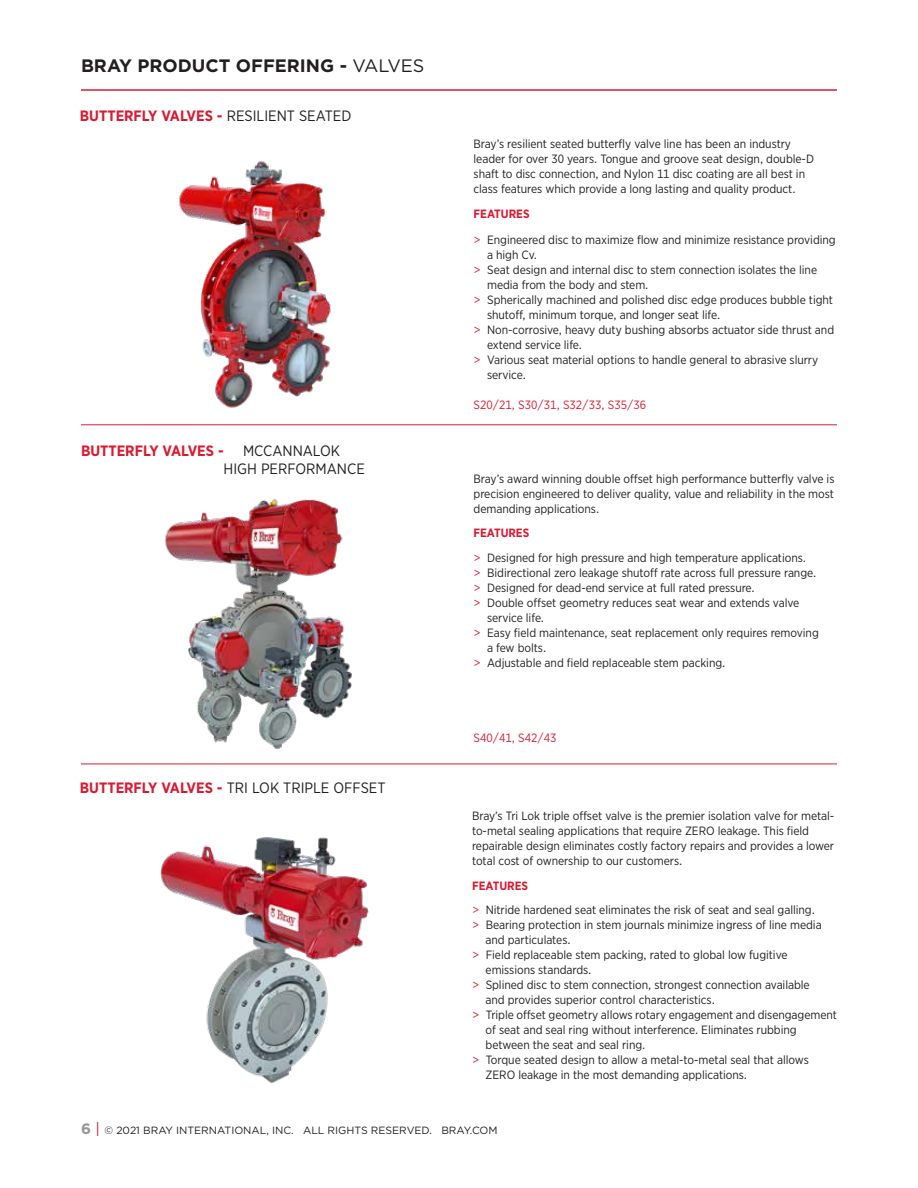
<style>
.page{position:relative;width:918px;height:1188px;background:#fff}
.page>*{position:absolute;margin:0;border:0;box-sizing:border-box;transform-origin:0 0}
.t1{font:700 18px "Gotham";color:#231f20}
.t2{font:15px/18px "Gotham Narrow";color:#231f20;text-align:center}
.t3{font:700 15px "Gotham Narrow";color:#da1a32}
.t4{font:12px/15px "Gotham Narrow";letter-spacing:-.005em;color:#231f20}
.t5{font:12px "Gotham Narrow";color:#da1a32}
.t6{font:10.5px "Gotham";color:#231f20}
.s1{font-weight:400}
.s2{font-weight:400;color:#231f20}
.s3{font-weight:700;color:#da1a32}
.s4{font-family:"Gotham";color:#da1a32}
.s5{font-weight:700;font-size:15px;color:#949698}
.s6{font-size:15px;color:#da1a32}
</style>
<div class="page">
<img style="left:160px;top:837px;width:209px;height:246px">
<img style="left:165px;top:498px;width:187px;height:251px">
<img style="left:179px;top:161px;width:152px;height:247px">
<hr style="left:81px;top:89px;width:756px;height:2px;background:#da1a32">
<hr style="left:81px;top:424px;width:756px;height:1px;background:#da1a32">
<hr style="left:81px;top:764px;width:756px;height:1px;background:#da1a32">
<h1 class="t1" style="left:81px;top:54px;width:345px">BRAY PRODUCT OFFERING - <span class="s1">VALVES</span></h1>
<p class="t3" style="left:80px;top:106px;width:273px">BUTTERFLY VALVES - <span class="s2">RESILIENT SEATED</span></p>
<p class="t3" style="left:81px;top:441px;width:144px">BUTTERFLY VALVES -</p>
<p class="t2" style="left:224px;top:441px;width:143px">MCCANNALOK<br>HIGH PERFORMANCE</p>
<p class="t2" style="left:80px;top:779px;width:307px"><span class="s3">BUTTERFLY VALVES -</span> TRI LOK TRIPLE OFFSET</p>
<p class="t4" style="left:474px;top:136px;width:342px">Bray’s resilient seated butterfly valve line has been an industry leader for over 30 years. Tongue and groove seat design, double-D shaft to disc connection, and Nylon 11 disc coating are all best in class features which provide a long lasting and quality product.</p>
<p class="t4" style="left:474px;top:201px;width:364px;line-height:25.5px"><span class="s3">FEATURES<br></span><span class="s4">&gt;</span> Engineered disc to maximize flow and minimize resistance providing</p>
<p class="t4" style="left:487px;top:247px;width:52px">a high Cv.</p>
<p class="t4" style="left:474px;top:262px;width:345px"><span class="s4">&gt;</span> Seat design and internal disc to stem connection isolates the line</p>
<p class="t4" style="left:487px;top:277px;width:163px">media from the body and stem.</p>
<p class="t4" style="left:474px;top:292px;width:361px"><span class="s4">&gt;</span> Spherically machined and polished disc edge produces bubble tight</p>
<p class="t4" style="left:487px;top:307px;width:235px">shutoff, minimum torque, and longer seat life.</p>
<p class="t4" style="left:474px;top:322px;width:362px"><span class="s4">&gt;</span> Non-corrosive, heavy duty bushing absorbs actuator side thrust and</p>
<p class="t4" style="left:487px;top:337px;width:97px">extend service life.</p>
<p class="t4" style="left:474px;top:352px;width:346px"><span class="s4">&gt;</span> Various seat material options to handle general to abrasive slurry</p>
<p class="t4" style="left:487px;top:367px;width:40px">service.</p>
<p class="t5" style="left:474px;top:397px;width:174px">S20/21, S30/31, S32/33, S35/36</p>
<p class="t4" style="left:474px;top:471px;width:362px;text-align:justify">Bray’s award winning double offset high performance butterfly valve is precision engineered to deliver quality, value and reliability in the most demanding applications.</p>
<p class="t4" style="left:474px;top:519px;width:334px;line-height:25.5px"><span class="s3">FEATURES<br></span><span class="s4">&gt;</span> Designed for high pressure and high temperature applications.</p>
<p class="t4" style="left:474px;top:565px;width:344px"><span class="s4">&gt;</span> Bidirectional zero leakage shutoff rate across full pressure range.</p>
<p class="t4" style="left:474px;top:580px;width:283px"><span class="s4">&gt;</span> Designed for dead-end service at full rated pressure.</p>
<p class="t4" style="left:474px;top:595px;width:327px"><span class="s4">&gt;</span> Double offset geometry reduces seat wear and extends valve</p>
<p class="t4" style="left:487px;top:610px;width:59px">service life.</p>
<p class="t4" style="left:474px;top:625px;width:347px"><span class="s4">&gt;</span> Easy field maintenance, seat replacement only requires removing</p>
<p class="t4" style="left:487px;top:640px;width:61px">a few bolts.</p>
<p class="t4" style="left:474px;top:655px;width:253px"><span class="s4">&gt;</span> Adjustable and field replaceable stem packing.</p>
<p class="t5" style="left:474px;top:730px;width:85px">S40/41, S42/43</p>
<p class="t4" style="left:472px;top:808px;width:364px">Bray’s Tri Lok triple offset valve is the premier isolation valve for metal&shy;to-metal sealing applications that require ZERO leakage. This field repairable design eliminates costly factory repairs and provides a lower total cost of ownership to our customers.</p>
<p class="t4" style="left:472px;top:874px;width:344px;line-height:24px"><span class="s3">FEATURES<br></span><span class="s4">&gt;</span> Nitride hardened seat eliminates the risk of seat and seal galling.</p>
<p class="t4" style="left:472px;top:917px;width:351px"><span class="s4">&gt;</span> Bearing protection in stem journals minimize ingress of line media</p>
<p class="t4" style="left:486px;top:932px;width:86px">and particulates.</p>
<p class="t4" style="left:472px;top:947px;width:317px"><span class="s4">&gt;</span> Field replaceable stem packing, rated to global low fugitive</p>
<p class="t4" style="left:486px;top:962px;width:107px">emissions standards.</p>
<p class="t4" style="left:472px;top:977px;width:339px"><span class="s4">&gt;</span> Splined disc to stem connection, strongest connection available</p>
<p class="t4" style="left:486px;top:992px;width:231px">and provides superior control characteristics.</p>
<p class="t4" style="left:472px;top:1007px;width:366px"><span class="s4">&gt;</span> Triple offset geometry allows rotary engagement and disengagement</p>
<p class="t4" style="left:486px;top:1022px;width:313px">of seat and seal ring without interference. Eliminates rubbing</p>
<p class="t4" style="left:486px;top:1037px;width:161px">between the seat and seal ring.</p>
<p class="t4" style="left:472px;top:1052px;width:338px"><span class="s4">&gt;</span> Torque seated design to allow a metal-to-metal seal that allows</p>
<p class="t4" style="left:486px;top:1067px;width:263px">ZERO leakage in the most demanding applications.</p>
<p class="t6" style="left:81px;top:1124px;width:418px"><span class="s5">6</span> <span class="s6">|</span> © 2021 BRAY INTERNATIONAL, INC. ALL RIGHTS RESERVED. BRAY.COM</p>
</div>
